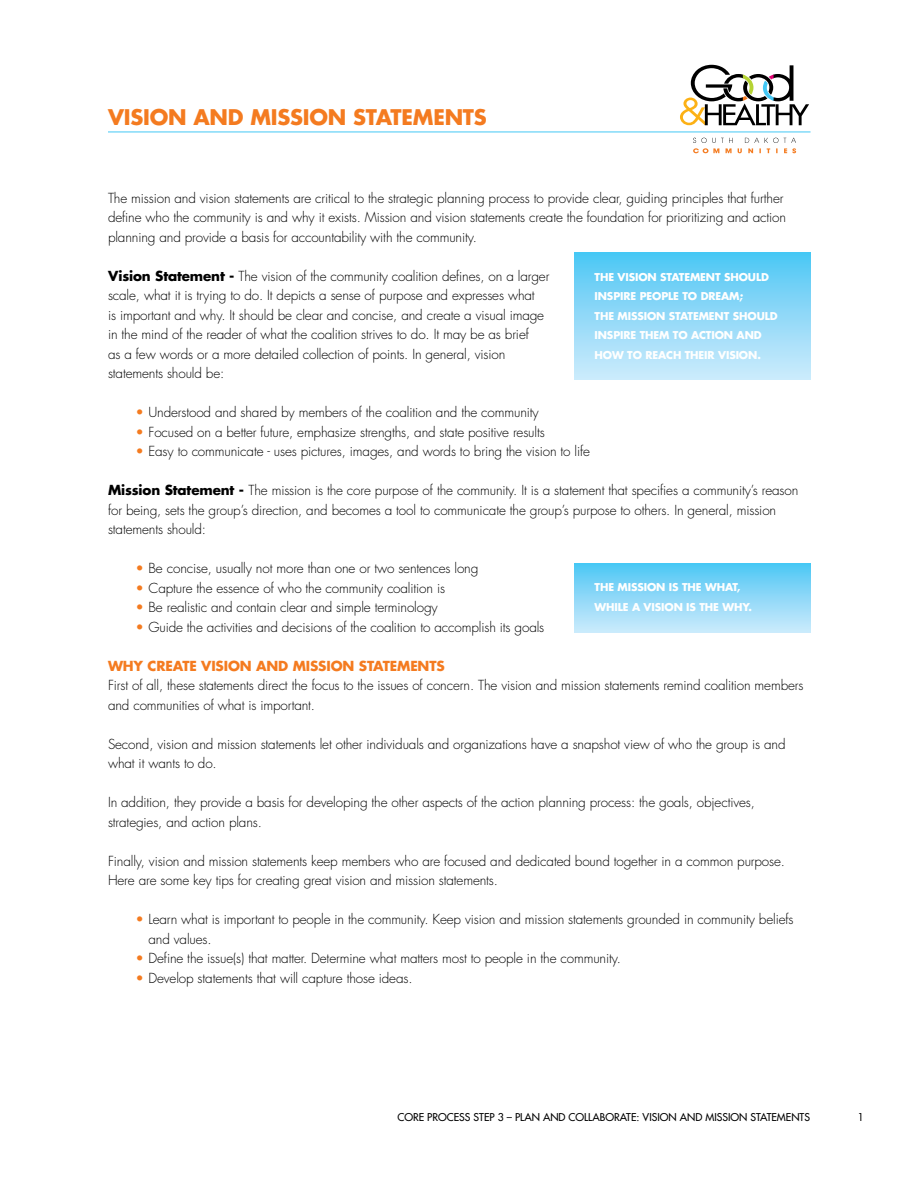
<style>
.page{position:relative;width:918px;height:1188px;background:#fff}
.page>*{position:absolute;margin:0;border:0;box-sizing:border-box;transform-origin:0 0}
.t1{font:700 21px "Futura";letter-spacing:-.01em;color:#f47b20}
.t2{font:300 13.5px/19.5px "Futura";letter-spacing:-.01em;color:#000}
.t3{font:700 13.5px "Futura";letter-spacing:-.01em;color:#f47b20}
.t4{font:700 10.5px/19.5px "Futura";letter-spacing:-.01em;color:#fff}
.t5{font:10.5px "Futura";color:#000}
.s1{font-weight:700}
.s2{font-weight:700;color:#f47b20}
</style>
<div class="page">
<svg style="left:680px;top:65px;width:129px;height:60px"></svg>
<svg style="left:693px;top:138px;width:103px;height:15px"></svg>
<hr style="left:108px;top:132px;width:703px;height:1px;background:#44c8f5">
<div style="left:574px;top:563px;width:237px;height:70px;background:linear-gradient(to bottom,#4dc7f4,#cdeafc)"></div>
<div style="left:574px;top:253px;width:237px;height:126px;background:linear-gradient(to bottom,#4ec7f4,#ceebfc)"></div>
<h1 class="t1" style="left:108px;top:102px;width:380px">VISION AND MISSION STATEMENTS</h1>
<p class="t2" style="left:108px;top:188px;width:680px">The mission and vision statements are critical to the strategic planning process to provide clear, guiding principles that further define who the community is and why it exists. Mission and vision statements create the foundation for prioritizing and action planning and provide a basis for accountability with the community.</p>
<p class="t2" style="left:108px;top:266px;width:443px"><span class="s1">Vision Statement -</span> The vision of the community coalition defines, on a larger scale, what it is trying to do. It depicts a sense of purpose and expresses what<br>is important and why. It should be clear and concise, and create a visual image in the mind of the reader of what the coalition strives to do. It may be as brief<br>as a few words or a more detailed collection of points. In general, vision statements should be:</p>
<p class="t2" style="left:135px;top:403px;width:405px"><span class="s2">•</span> Understood and shared by members of the coalition and the community</p>
<p class="t2" style="left:135px;top:422px;width:411px"><span class="s2">•</span> Focused on a better future, emphasize strengths, and state positive results</p>
<p class="t2" style="left:135px;top:442px;width:457px"><span class="s2">•</span> Easy to communicate - uses pictures, images, and words to bring the vision to life</p>
<p class="t2" style="left:108px;top:481px;width:692px"><span class="s1">Mission Statement -</span> The mission is the core purpose of the community. It is a statement that specifies a community’s reason for being, sets the group’s direction, and becomes a tool to communicate the group’s purpose to others. In general, mission statements should:</p>
<p class="t2" style="left:135px;top:559px;width:345px"><span class="s2">•</span> Be concise, usually not more than one or two sentences long</p>
<p class="t2" style="left:135px;top:578px;width:312px"><span class="s2">•</span> Capture the essence of who the community coalition is</p>
<p class="t2" style="left:135px;top:598px;width:304px"><span class="s2">•</span> Be realistic and contain clear and simple terminology</p>
<p class="t2" style="left:135px;top:617px;width:411px"><span class="s2">•</span> Guide the activities and decisions of the coalition to accomplish its goals</p>
<p class="t3" style="left:108px;top:656px;width:338px">WHY CREATE VISION AND MISSION STATEMENTS</p>
<p class="t2" style="left:108px;top:676px;width:697px">First of all, these statements direct the focus to the issues of concern. The vision and mission statements remind coalition members and communities of what is important.</p>
<p class="t2" style="left:108px;top:734px;width:679px">Second, vision and mission statements let other individuals and organizations have a snapshot view of who the group is and what it wants to do.</p>
<p class="t2" style="left:108px;top:793px;width:648px">In addition, they provide a basis for developing the other aspects of the action planning process: the goals, objectives, strategies, and action plans.</p>
<p class="t2" style="left:108px;top:851px;width:679px">Finally, vision and mission statements keep members who are focused and dedicated bound together in a common purpose.<br>Here are some key tips for creating great vision and mission statements.</p>
<p class="t2" style="left:148px;top:910px;width:647px;text-indent:-14px"><span class="s2">•</span> Learn what is important to people in the community. Keep vision and mission statements grounded in community beliefs and values.</p>
<p class="t2" style="left:135px;top:949px;width:487px"><span class="s2">•</span> Define the issue(s) that matter. Determine what matters most to people in the community.</p>
<p class="t2" style="left:135px;top:968px;width:279px"><span class="s2">•</span> Develop statements that will capture those ideas.</p>
<p class="t4" style="left:595px;top:267px;width:185px">THE VISION STATEMENT SHOULD<br>INSPIRE PEOPLE TO DREAM;<br>THE MISSION STATEMENT SHOULD<br>INSPIRE THEM TO ACTION AND<br>HOW TO REACH THEIR VISION.</p>
<p class="t4" style="left:595px;top:577px;width:159px">THE MISSION IS THE WHAT,<br>WHILE A VISION IS THE WHY.</p>
<p class="t5" style="left:397px;top:1110px;width:414px">CORE PROCESS STEP 3 – PLAN AND COLLABORATE: VISION AND MISSION STATEMENTS</p>
<p class="t5" style="left:858px;top:1110px;width:8px">1</p>
</div>
